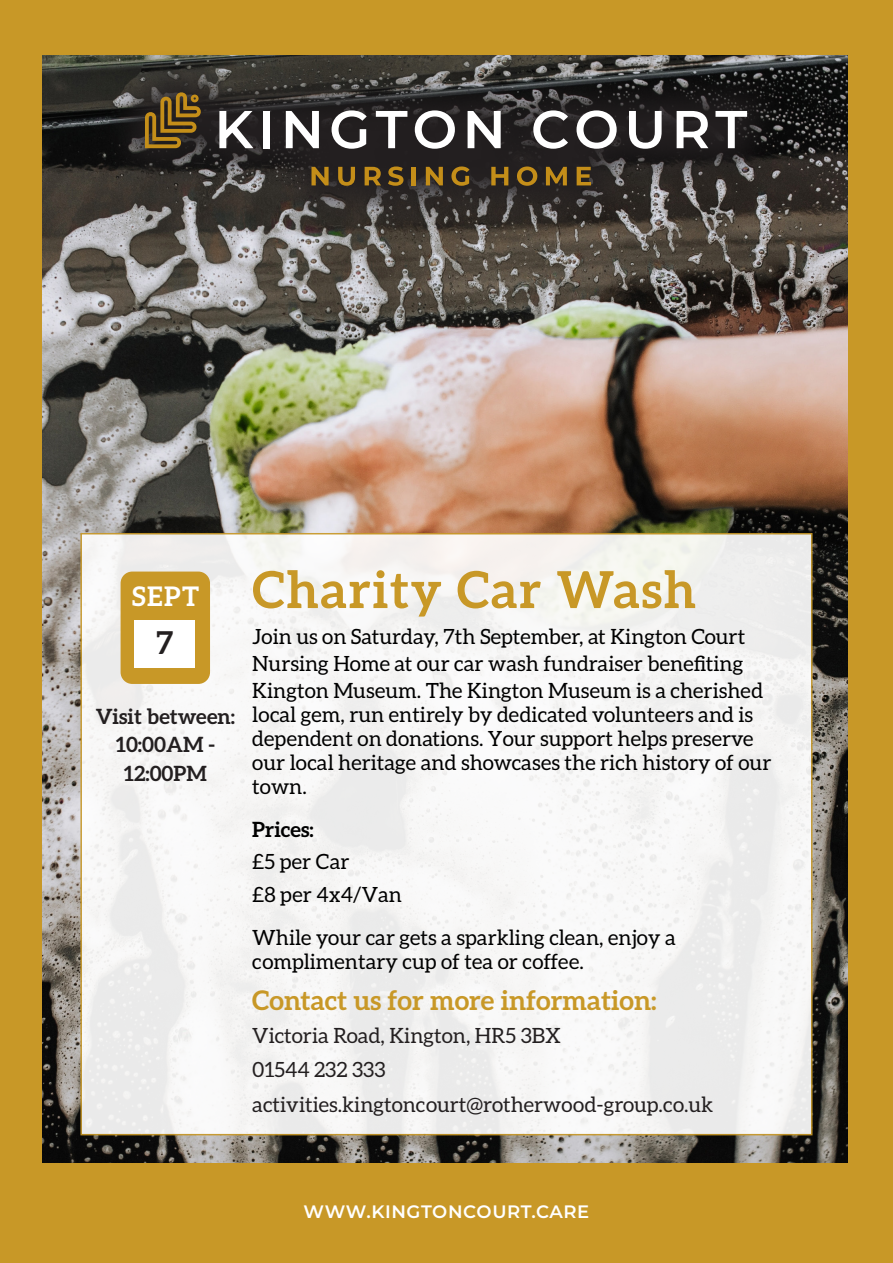
<style>
.page{position:relative;width:893px;height:1263px;background:#fff}
.page>*{position:absolute;margin:0;border:0;box-sizing:border-box;transform-origin:0 0}
.t1{font:700 51px "Aleo";letter-spacing:.03em;color:#c89827}
.t2{font:700 31.5px "Aleo";color:#231f20}
.t3{font:700 27px "Aleo";color:#c89827}
.t4{font:700 27px "Aleo";color:#fff}
.t5{font:21px/24px "Aleo";color:#000}
.t6{font:21px "Aleo";color:#231f20}
.t7{font:700 21px/28.5px "Aleo";color:#231f20;text-align:center}
.t8{font:700 21px "Aleo";color:#000}
.t9{font:600 18px "Montserrat";letter-spacing:.03em;color:#fff}
</style>
<div class="page">
<img style="left:42px;top:55px;width:806px;height:1108px">
<div style="left:0;top:0;width:893px;height:55px;background:#c89827"></div>
<div style="left:0;top:0;width:42px;height:1173px;background:#c89827"></div>
<div style="left:848px;top:0;width:45px;height:1166px;background:#c89827"></div>
<div style="left:0;top:1163px;width:893px;height:100px;background:#c89827"></div>
<svg style="left:101px;top:55px;width:689px;height:175px;background:#3a3734"></svg>
<svg style="left:311px;top:167px;width:18px;height:18px"></svg>
<svg style="left:338px;top:167px;width:17px;height:19px"></svg>
<svg style="left:365px;top:167px;width:16px;height:18px"></svg>
<svg style="left:388px;top:166px;width:15px;height:20px"></svg>
<hr style="left:412px;top:167px;width:4px;height:18px;background:#c48e19">
<svg style="left:426px;top:167px;width:17px;height:18px"></svg>
<svg style="left:451px;top:166px;width:18px;height:20px"></svg>
<svg style="left:491px;top:167px;width:17px;height:18px"></svg>
<svg style="left:517px;top:166px;width:20px;height:20px"></svg>
<svg style="left:546px;top:167px;width:21px;height:18px"></svg>
<svg style="left:577px;top:167px;width:14px;height:18px"></svg>
<svg style="left:219px;top:111px;width:34px;height:37px"></svg>
<div style="left:264px;top:111px;width:6px;height:37px;background:#fff"></div>
<svg style="left:286px;top:111px;width:33px;height:37px"></svg>
<svg style="left:332px;top:110px;width:35px;height:39px"></svg>
<svg style="left:376px;top:111px;width:31px;height:37px"></svg>
<svg style="left:415px;top:110px;width:40px;height:39px"></svg>
<svg style="left:468px;top:111px;width:33px;height:37px"></svg>
<svg style="left:533px;top:110px;width:35px;height:39px"></svg>
<svg style="left:576px;top:110px;width:41px;height:39px"></svg>
<svg style="left:629px;top:111px;width:33px;height:38px"></svg>
<svg style="left:677px;top:111px;width:31px;height:37px"></svg>
<svg style="left:715px;top:111px;width:32px;height:37px"></svg>
<svg style="left:145px;top:92px;width:56px;height:56px;background:#675020"></svg>
<div style="left:80px;top:533px;width:732px;height:602px;background:#f6f5f4;border:2px solid #c89827"></div>
<div style="left:121px;top:571px;width:89px;height:113px;background:#c89827;border-radius:12px"></div>
<div style="left:134px;top:620px;width:61px;height:47px;background:#fff"></div>
<p class="t4" style="left:132px;top:580px;width:68px">SEPT</p>
<p class="t2" style="left:157px;top:625px;width:18px">7</p>
<p class="t7" style="left:96px;top:701px;width:141px">Visit between:<br>10:00AM -<br>12:00PM</p>
<p class="t1" style="left:252px;top:560px;width:445px">Charity Car Wash</p>
<p class="t5" style="left:252px;top:622px;width:512px;line-height:27px">Join us on Saturday, 7th September, at Kington Court<br>Nursing Home at our car wash fundraiser benefiting<br>Kington Museum. The Kington Museum is a cherished</p>
<p class="t5" style="left:252px;top:702px;width:521px">local gem, run entirely by dedicated volunteers and is dependent on donations. Your support helps preserve our local heritage and showcases the rich history of our town.</p>
<p class="t8" style="left:252px;top:817px;width:63px">Prices:</p>
<p class="t5" style="left:252px;top:849px;width:99px">£5 per Car</p>
<p class="t5" style="left:252px;top:882px;width:151px">£8 per 4x4/Van</p>
<p class="t5" style="left:252px;top:925px;width:425px">While your car gets a sparkling clean, enjoy a complimentary cup of tea or coffee.</p>
<p class="t3" style="left:252px;top:984px;width:406px">Contact us for more information:</p>
<p class="t6" style="left:252px;top:1023px;width:310px">Victoria Road, Kington, HR5 3BX</p>
<p class="t6" style="left:252px;top:1058px;width:135px">01544 232 333</p>
<p class="t6" style="left:252px;top:1092px;width:463px">activities.kingtoncourt@rotherwood-group.co.uk</p>
<p class="t9" style="left:304px;top:1198px;width:287px">WWW.KINGTONCOURT.CARE</p>
</div>
